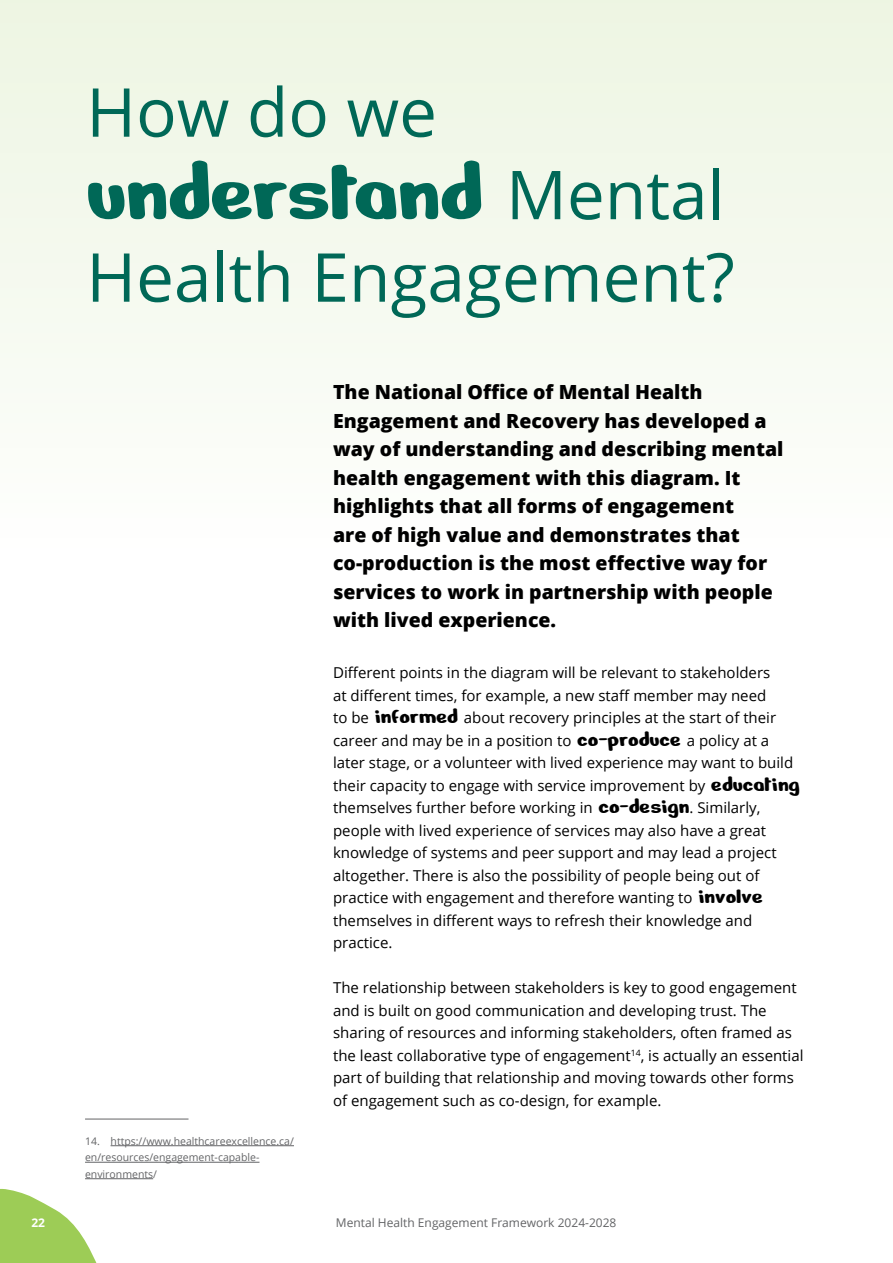
<style>
.page{position:relative;width:893px;height:1263px;background:#fff}
.page>*{position:absolute;margin:0;border:0;box-sizing:border-box;transform-origin:0 0}
.t1{font:90px "Nerko One";letter-spacing:-.01em;color:#006857}
.t2{font:67.5px "Open Sans";color:#006857}
.t3{font:800 19.5px/28.5px "Open Sans";color:#000}
.t4{font:15px/22.5px "Open Sans";color:#000}
.t5{font:12px "Open Sans";color:#636466}
.t6{font:700 12px "Open Sans";color:#fff}
.t7{font:10.5px/16.5px "Open Sans";color:#636466}
.s1{font-family:"Open Sans";font-size:67.5px}
.s2{font-family:"Nerko One";font-size:22.5px}
</style>
<div class="page">
<div style="left:0;top:0;width:893px;height:1263px;background:linear-gradient(to bottom,#f2f8ea,#fff)"></div>
<hr style="left:85px;top:1119px;width:104px;height:1px;background:#636466">
<hr style="left:111px;top:1145px;width:183px;height:1px;background:#636466">
<hr style="left:85px;top:1162px;width:174px;height:1px;background:#636466">
<hr style="left:85px;top:1178px;width:68px;height:1px;background:#636466">
<svg style="left:0;top:1188px;width:102px;height:75px"></svg>
<h2 class="t2" style="left:86px;top:66px;width:352px">How do we</h2>
<h1 class="t1" style="left:86px;top:135px;width:640px">understand <span class="s1">Mental</span></h1>
<h2 class="t2" style="left:86px;top:231px;width:650px">Health Engagement?</h2>
<p class="t7" style="left:85px;top:1132px;width:210px">14. https://www.healthcareexcellence.ca/ en/resources/engagement-capable&shy;environments/</p>
<p class="t3" style="left:333px;top:377px;width:452px">The National Office of Mental Health Engagement and Recovery has developed a way of understanding and describing mental health engagement with this diagram. It highlights that all forms of engagement<br>are of high value and demonstrates that co-production is the most effective way for services to work in partnership with people with lived experience.</p>
<p class="t4" style="left:333px;top:661px;width:468px">Different points in the diagram will be relevant to stakeholders<br>at different times, for example, a new staff member may need<br>to be <span class="s2">informed</span> about recovery principles at the start of their career and may be in a position to <span class="s2">co-produce</span> a policy at a later stage, or a volunteer with lived experience may want to build their capacity to engage with service improvement by <span class="s2">educating </span>themselves further before working in <span class="s2">co-design</span>. Similarly, people with lived experience of services may also have a great knowledge of systems and peer support and may lead a project altogether. There is also the possibility of people being out of practice with engagement and therefore wanting to <span class="s2">involve </span>themselves in different ways to refresh their knowledge and practice.</p>
<p class="t4" style="left:333px;top:976px;width:472px">The relationship between stakeholders is key to good engagement and is built on good communication and developing trust. The sharing of resources and informing stakeholders, often framed as the least collaborative type of engagement<sup>14</sup>, is actually an essential part of building that relationship and moving towards other forms of engagement such as co-design, for example.</p>
<p class="t6" style="left:31px;top:1214px;width:15px">22</p>
<p class="t5" style="left:336px;top:1214px;width:282px">Mental Health Engagement Framework 2024-2028</p>
</div>
